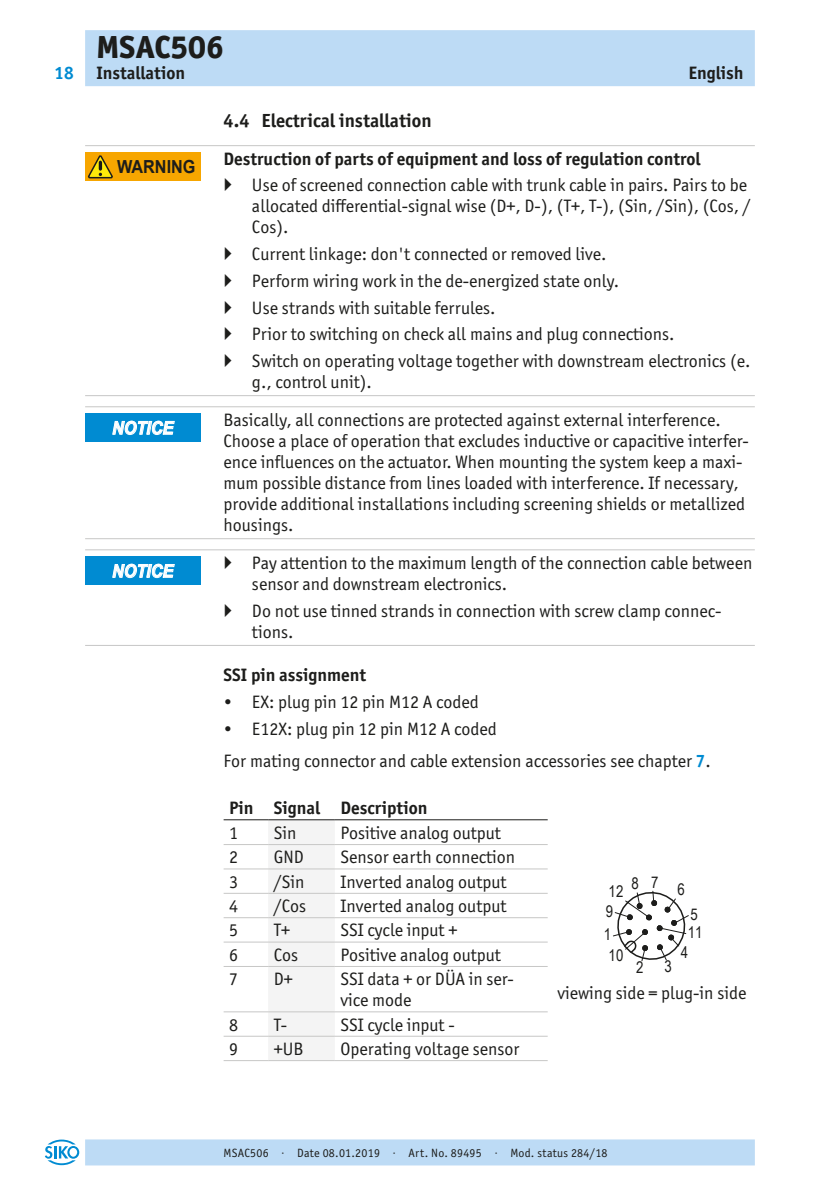
<style>
.page{position:relative;width:840px;height:1191px;background:#fff}
.page>*{position:absolute;margin:0;border:0;box-sizing:border-box;transform-origin:0 0}
.t1{font:800 32px "Officina Sans ITC Pro";color:#1d1d1b}
.t2{font:700 19px "Officina Sans ITC Pro";color:#1d1d1b}
._03__Fliesstext_Lini{font:18px/21px "Officina Sans ITC Pro";color:#1d1d1b}
._05__Book{font:18px/21px "Officina Sans ITC Pro";color:#1d1d1b}
._02__Ueberschrift_Li{font:700 18px "Officina Sans ITC Pro";color:#1d1d1b}
._03__Fliesstext{font:18px "Officina Sans ITC Pro";color:#1d1d1b}
._05__Bold{font:700 18px "Officina Sans ITC Pro";color:#1d1d1b}
._02__Ueberschrift{font:700 18px "Officina Sans ITC Pro";color:#1d1d1b}
.t3{font:italic 700 18px "Arial";color:#fff;scale:.9 1}
.t4{font:700 18px "Arial";color:#1d1d1b;scale:.9 1}
.t5{font:700 18px "Officina Sans ITC Pro";color:#008bd2}
.t6{font:16.2px "Arial Narrow";color:#1d1d1b}
.t7{font:12px "Officina Sans ITC Pro";letter-spacing:.02em;color:#1d1d1b}
.s1{font-weight:700;color:#008bd2}
</style>
<div class="page">
<div style="left:85px;top:30px;width:669px;height:56px;background:#bddbf5"></div>
<div style="left:85px;top:1139px;width:669px;height:26px;background:#bddbf5"></div>
<svg style="left:45px;top:1139px;width:34px;height:26px"></svg>
<hr style="left:85px;top:145px;width:669px;height:1px;background:#c7c7c6">
<hr style="left:85px;top:395px;width:669px;height:1px;background:#c7c7c6">
<hr style="left:85px;top:406px;width:669px;height:1px;background:#c7c7c6">
<hr style="left:85px;top:538px;width:669px;height:1px;background:#c7c7c6">
<hr style="left:85px;top:549px;width:669px;height:1px;background:#c7c7c6">
<hr style="left:85px;top:645px;width:669px;height:1px;background:#c7c7c6">
<div style="left:268px;top:820px;width:66px;height:240px;background:#f4f4f4"></div>
<hr style="left:223px;top:844px;width:45px;height:1px;background:#c7c7c6">
<hr style="left:268px;top:844px;width:66px;height:1px;background:#c7c7c6">
<hr style="left:334px;top:844px;width:213px;height:1px;background:#c7c7c6">
<hr style="left:223px;top:819px;width:45px;height:1px;background:#1d1d1b">
<hr style="left:268px;top:819px;width:66px;height:1px;background:#1d1d1b">
<hr style="left:334px;top:819px;width:213px;height:1px;background:#1d1d1b">
<hr style="left:223px;top:868px;width:45px;height:1px;background:#c7c7c6">
<hr style="left:268px;top:868px;width:66px;height:1px;background:#c7c7c6">
<hr style="left:334px;top:868px;width:213px;height:1px;background:#c7c7c6">
<hr style="left:223px;top:893px;width:45px;height:1px;background:#c7c7c6">
<hr style="left:268px;top:893px;width:66px;height:1px;background:#c7c7c6">
<hr style="left:334px;top:893px;width:213px;height:1px;background:#c7c7c6">
<hr style="left:223px;top:917px;width:45px;height:1px;background:#c7c7c6">
<hr style="left:268px;top:917px;width:66px;height:1px;background:#c7c7c6">
<hr style="left:334px;top:917px;width:213px;height:1px;background:#c7c7c6">
<hr style="left:223px;top:941px;width:45px;height:1px;background:#c7c7c6">
<hr style="left:268px;top:941px;width:66px;height:1px;background:#c7c7c6">
<hr style="left:334px;top:941px;width:213px;height:1px;background:#c7c7c6">
<hr style="left:223px;top:966px;width:45px;height:1px;background:#c7c7c6">
<hr style="left:268px;top:966px;width:66px;height:1px;background:#c7c7c6">
<hr style="left:334px;top:966px;width:213px;height:1px;background:#c7c7c6">
<hr style="left:223px;top:1011px;width:45px;height:1px;background:#c7c7c6">
<hr style="left:268px;top:1011px;width:66px;height:1px;background:#c7c7c6">
<hr style="left:334px;top:1011px;width:213px;height:1px;background:#c7c7c6">
<hr style="left:223px;top:1035px;width:45px;height:1px;background:#c7c7c6">
<hr style="left:268px;top:1035px;width:66px;height:1px;background:#c7c7c6">
<hr style="left:334px;top:1035px;width:213px;height:1px;background:#c7c7c6">
<hr style="left:223px;top:1060px;width:45px;height:1px;background:#c7c7c6">
<hr style="left:268px;top:1060px;width:66px;height:1px;background:#c7c7c6">
<hr style="left:334px;top:1060px;width:213px;height:1px;background:#c7c7c6">
<div style="left:85px;top:152px;width:116px;height:28px;background:#f7a600"></div>
<svg style="left:87px;top:155px;width:26px;height:24px"></svg>
<div style="left:85px;top:413px;width:116px;height:29px;background:#008bd2"></div>
<svg style="left:112px;top:421px;width:62px;height:14px"></svg>
<div style="left:85px;top:556px;width:116px;height:29px;background:#008bd2"></div>
<svg style="left:112px;top:564px;width:62px;height:14px"></svg>
<svg style="left:613px;top:891px;width:75px;height:70px"></svg>
<p class="t5" style="left:54px;top:62px;width:21px">18</p>
<h1 class="t1" style="left:96px;top:26px;width:128px">MSAC506</h1>
<p class="_02__Ueberschrift_Li" style="left:96px;top:62px;width:90px">Installation</p>
<p class="_02__Ueberschrift_Li" style="left:688px;top:62px;width:57px">English</p>
<p class="t4" style="left:117px;top:155px;width:89px">WARNING</p>
<p class="t3" style="left:112px;top:416px;width:70px">NOTICE</p>
<p class="t3" style="left:112px;top:559px;width:70px">NOTICE</p>
<p class="t2" style="left:223px;top:108px;width:209px">4.4 Electrical installation</p>
<p class="_02__Ueberschrift_Li" style="left:223px;top:147px;width:478px">Destruction of parts of equipment and loss of regulation control</p>
<p class="_03__Fliesstext_Lini" style="left:252px;top:175px;width:500px">Use of screened connection cable with trunk cable in pairs. Pairs to be allocated differential-signal wise (D+, D-), (T+, T-), (Sin, /Sin), (Cos, /<br>Cos).</p>
<p class="_03__Fliesstext_Lini" style="left:252px;top:243px;width:356px">Current linkage: don't connected or removed live.</p>
<p class="_03__Fliesstext_Lini" style="left:252px;top:270px;width:368px">Perform wiring work in the de-energized state only.</p>
<p class="_03__Fliesstext_Lini" style="left:252px;top:297px;width:245px">Use strands with suitable ferrules.</p>
<p class="_03__Fliesstext_Lini" style="left:252px;top:323px;width:423px">Prior to switching on check all mains and plug connections.</p>
<p class="_03__Fliesstext_Lini" style="left:252px;top:350px;width:499px">Switch on operating voltage together with downstream electronics (e. g., control unit).</p>
<p class="_03__Fliesstext_Lini" style="left:223px;top:409px;width:526px">Basically, all connections are protected against external interference.<br>Choose a place of operation that excludes inductive or capacitive interfer&shy;ence influences on the actuator. When mounting the system keep a maxi&shy;mum possible distance from lines loaded with interference. If necessary, provide additional installations including screening shields or metallized housings.</p>
<p class="_03__Fliesstext_Lini" style="left:252px;top:552px;width:501px">Pay attention to the maximum length of the connection cable between sensor and downstream electronics.</p>
<p class="_03__Fliesstext_Lini" style="left:252px;top:600px;width:471px">Do not use tinned strands in connection with screw clamp connec&shy;tions.</p>
<p class="_02__Ueberschrift" style="left:223px;top:664px;width:144px">SSI pin assignment</p>
<p class="_03__Fliesstext_Lini" style="left:223px;top:691px;width:257px">• EX: plug pin 12 pin M12 A coded</p>
<p class="_03__Fliesstext_Lini" style="left:223px;top:718px;width:275px">• E12X: plug pin 12 pin M12 A coded</p>
<p class="_03__Fliesstext" style="left:223px;top:750px;width:488px">For mating connector and cable extension accessories see chapter <span class="s1">7</span>.</p>
<p class="_05__Bold" style="left:229px;top:797px;width:26px">Pin</p>
<p class="_05__Bold" style="left:274px;top:797px;width:48px">Signal</p>
<p class="_05__Bold" style="left:340px;top:797px;width:88px">Description</p>
<p class="_05__Book" style="left:229px;top:822px;width:10px">1</p>
<p class="_05__Book" style="left:274px;top:822px;width:24px">Sin</p>
<p class="_05__Book" style="left:340px;top:822px;width:162px">Positive analog output</p>
<p class="_05__Book" style="left:229px;top:846px;width:10px">2</p>
<p class="_05__Book" style="left:274px;top:846px;width:32px">GND</p>
<p class="_05__Book" style="left:340px;top:846px;width:176px">Sensor earth connection</p>
<p class="_05__Book" style="left:229px;top:871px;width:10px">3</p>
<p class="_05__Book" style="left:274px;top:871px;width:32px">/Sin</p>
<p class="_05__Book" style="left:340px;top:871px;width:167px">Inverted analog output</p>
<p class="_05__Book" style="left:229px;top:895px;width:10px">4</p>
<p class="_05__Book" style="left:274px;top:895px;width:34px">/Cos</p>
<p class="_05__Book" style="left:340px;top:895px;width:167px">Inverted analog output</p>
<p class="_05__Book" style="left:229px;top:919px;width:10px">5</p>
<p class="_05__Book" style="left:274px;top:919px;width:18px">T+</p>
<p class="_05__Book" style="left:340px;top:919px;width:118px">SSI cycle input +</p>
<p class="_05__Book" style="left:229px;top:944px;width:10px">6</p>
<p class="_05__Book" style="left:274px;top:944px;width:26px">Cos</p>
<p class="_05__Book" style="left:340px;top:944px;width:162px">Positive analog output</p>
<p class="_05__Book" style="left:229px;top:968px;width:10px">7</p>
<p class="_05__Book" style="left:274px;top:968px;width:21px">D+</p>
<p class="_05__Book" style="left:340px;top:968px;width:174px">SSI data + or DÜA in ser&shy;vice mode</p>
<p class="_05__Book" style="left:229px;top:1014px;width:10px">8</p>
<p class="_05__Book" style="left:274px;top:1014px;width:15px">T-</p>
<p class="_05__Book" style="left:340px;top:1014px;width:116px">SSI cycle input -</p>
<p class="_05__Book" style="left:229px;top:1038px;width:10px">9</p>
<p class="_05__Book" style="left:274px;top:1038px;width:31px">+UB</p>
<p class="_05__Book" style="left:340px;top:1038px;width:180px">Operating voltage sensor</p>
<p class="t6" style="left:650px;top:870px;width:9px">7</p>
<p class="t6" style="left:631px;top:871px;width:9px">8</p>
<p class="t6" style="left:677px;top:877px;width:9px">6</p>
<p class="t6" style="left:608px;top:880px;width:16px">12</p>
<p class="t6" style="left:605px;top:899px;width:9px">9</p>
<p class="t6" style="left:608px;top:944px;width:16px">10</p>
<p class="t6" style="left:690px;top:902px;width:9px">5</p>
<p class="t6" style="left:687px;top:920px;width:16px">11</p>
<p class="t6" style="left:603px;top:922px;width:9px">1</p>
<p class="t6" style="left:680px;top:940px;width:9px">4</p>
<p class="t6" style="left:636px;top:955px;width:9px">2</p>
<p class="t6" style="left:664px;top:954px;width:9px">3</p>
<p class="_03__Fliesstext_Lini" style="left:557px;top:982px;width:190px">viewing side = plug-in side</p>
<p class="t7" style="left:223px;top:1145px;width:385px">MSAC506 · Date 08.01.2019 · Art. No. 89495 · Mod. status 284/18</p>
</div>
